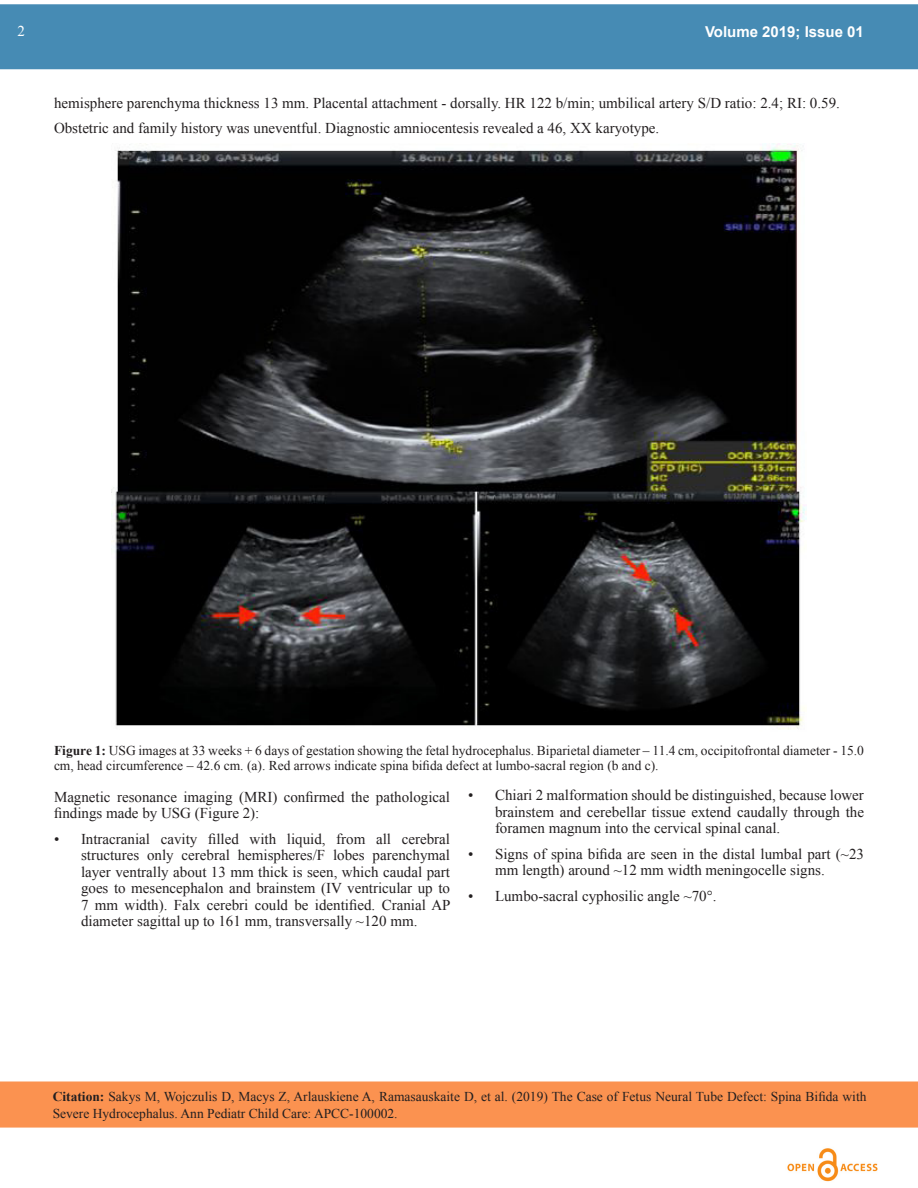
<style>
.page{position:relative;width:918px;height:1188px;background:#fff}
.page>*{position:absolute;margin:0;border:0;box-sizing:border-box;transform-origin:0 0}
.t1{font:15px/16.5px "Times New Roman";color:#231f20}
.t2{font:700 15px "Arial";color:#fff}
.t3{font:15px "Times New Roman";color:#fff}
.t4{font:13.5px/16.2px "Times New Roman";color:#231f20}
.s1{font-weight:700}
</style>
<div class="page">
<div style="left:1px;top:1082px;width:916px;height:45px;background:#fb9250"></div>
<div style="left:0;top:1082px;width:918px;height:46px;border:2px solid #fb9250"></div>
<div style="left:1px;top:5px;width:916px;height:64px;background:#468bb4"></div>
<div style="left:0;top:4px;width:918px;height:65px;border:2px solid #468bb4"></div>
<img style="left:787px;top:1148px;width:91px;height:34px">
<img style="left:111px;top:144px;width:696px;height:586px">
<p class="t3" style="left:17px;top:21px;width:9px">2</p>
<p class="t2" style="left:705px;top:21px;width:160px">Volume 2019; Issue 01</p>
<p class="t1" style="left:54px;top:94px;width:787px">hemisphere parenchyma thickness 13 mm. Placental attachment - dorsally. HR 122 b/min; umbilical artery S/D ratio: 2.4; RI: 0.59.</p>
<p class="t1" style="left:54px;top:120px;width:607px">Obstetric and family history was uneventful. Diagnostic amniocentesis revealed a 46, XX karyotype.</p>
<p class="t4" style="left:54px;top:743px;width:812px;line-height:14.9px"><span class="s1">Figure 1:</span> USG images at 33 weeks + 6 days of gestation showing the fetal hydrocephalus. Biparietal diameter – 11.4 cm, occipitofrontal diameter - 15.0 cm, head circumference – 42.6 cm. (a). Red arrows indicate spina bifida defect at lumbo-sacral region (b and c).</p>
<p class="t1" style="left:54px;top:788px;width:398px">Magnetic resonance imaging (MRI) confirmed the pathological findings made by USG (Figure 2):</p>
<p class="t1" style="left:81px;top:830px;width:371px;text-align:justify;text-indent:-27px">• Intracranial cavity filled with liquid, from all cerebral structures only cerebral hemispheres/F lobes parenchymal layer ventrally about 13 mm thick is seen, which caudal part goes to mesencephalon and brainstem (IV ventricular up to 7 mm width). Falx cerebri could be identified. Cranial AP diameter sagittal up to 161 mm, transversally ~120 mm.</p>
<p class="t1" style="left:495px;top:787px;width:370px;text-align:justify;text-indent:-27px">• Chiari 2 malformation should be distinguished, because lower brainstem and cerebellar tissue extend caudally through the foramen magnum into the cervical spinal canal.</p>
<p class="t1" style="left:495px;top:845px;width:370px;text-indent:-27px">• Signs of spina bifida are seen in the distal lumbal part (~23 mm length) around ~12 mm width meningocelle signs.</p>
<p class="t1" style="left:468px;top:887px;width:250px">• Lumbo-sacral cyphosilic angle ~70°.</p>
<p class="t4" style="left:53px;top:1089px;width:815px"><span class="s1">Citation:</span> Sakys M, Wojczulis D, Macys Z, Arlauskiene A, Ramasauskaite D, et al. (2019) The Case of Fetus Neural Tube Defect: Spina Bifida with<br>Severe Hydrocephalus. Ann Pediatr Child Care: APCC-100002.</p>
</div>
